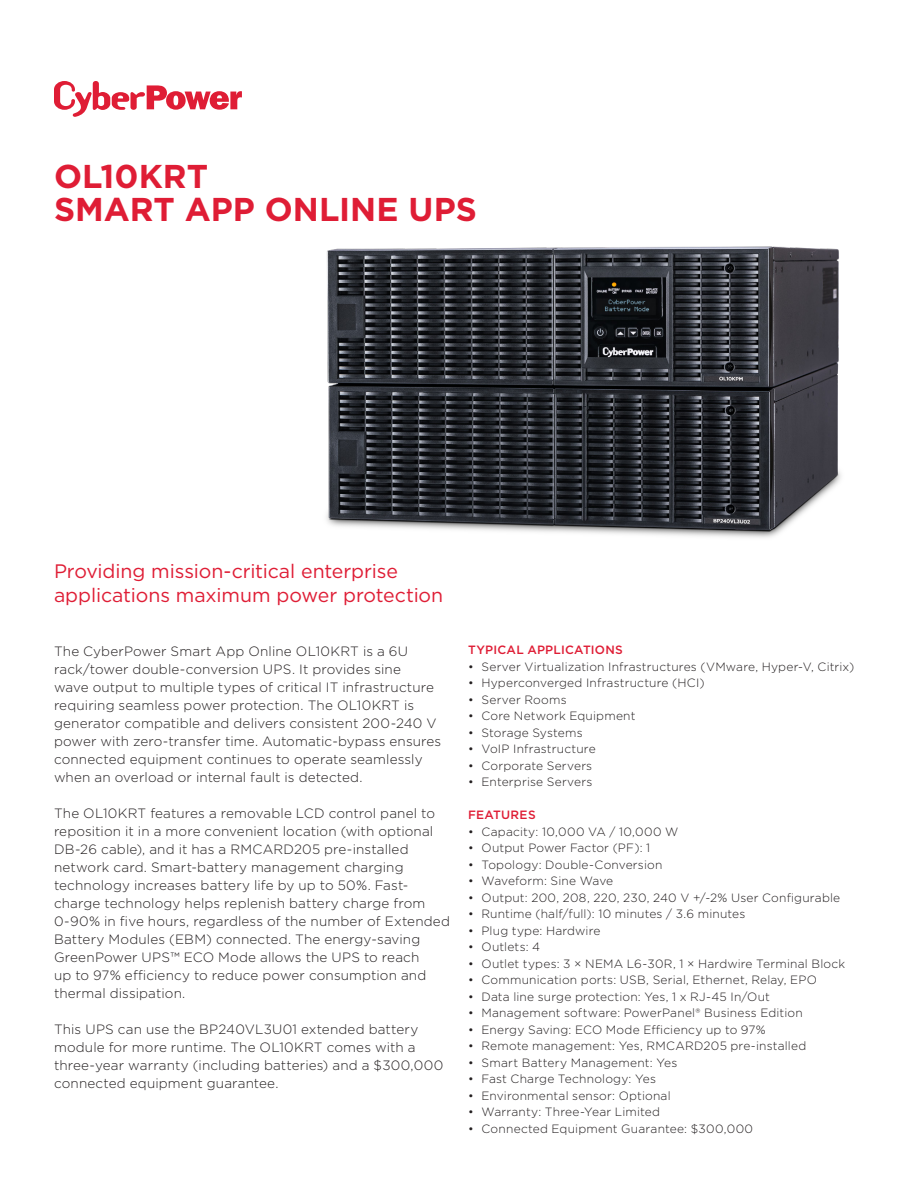
<style>
.page{position:relative;width:918px;height:1188px;background:#fff}
.page>*{position:absolute;margin:0;border:0;box-sizing:border-box;transform-origin:0 0}
.WCAG_Product_Title_Front_Page{font:700 33px "Gotham";color:#df1d35}
.TITLE_DESCRIPTION{font:19.5px/23.4px "Gotham";letter-spacing:-.005em;color:#df1d35}
.WCAG_Paragraph{font:300 13.5px/18px "Gotham";letter-spacing:.01em;color:#231f20}
.t1{font:300 12px "Gotham";letter-spacing:.015em;color:#231f20}
.WCAG_Bullet_Header{font:500 12px "Gotham";letter-spacing:.02em;color:#df1d35}
</style>
<div class="page">
<img style="left:326px;top:246px;width:515px;height:292px">
<svg style="left:54px;top:81px;width:188px;height:36px"></svg>
<p class="WCAG_Product_Title_Front_Page" style="left:54px;top:154px;width:156px">OL10KRT</p>
<p class="WCAG_Product_Title_Front_Page" style="left:54px;top:187px;width:425px">SMART APP ONLINE UPS</p>
<p class="TITLE_DESCRIPTION" style="left:54px;top:559px;width:391px">Providing mission-critical enterprise applications maximum power protection</p>
<p class="WCAG_Paragraph" style="left:54px;top:642px;width:389px">The CyberPower Smart App Online OL10KRT is a 6U rack/tower double-conversion UPS. It provides sine<br>wave output to multiple types of critical IT infrastructure requiring seamless power protection. The OL10KRT is generator compatible and delivers consistent 200-240 V power with zero-transfer time. Automatic-bypass ensures connected equipment continues to operate seamlessly when an overload or internal fault is detected.</p>
<p class="WCAG_Paragraph" style="left:54px;top:804px;width:398px">The OL10KRT features a removable LCD control panel to reposition it in a more convenient location (with optional DB-26 cable), and it has a RMCARD205 pre-installed network card. Smart-battery management charging technology increases battery life by up to 50%. Fast&shy;charge technology helps replenish battery charge from 0-90% in five hours, regardless of the number of Extended Battery Modules (EBM) connected. The energy-saving GreenPower UPS™ ECO Mode allows the UPS to reach<br>up to 97% efficiency to reduce power consumption and thermal dissipation.</p>
<p class="WCAG_Paragraph" style="left:54px;top:1020px;width:391px">This UPS can use the BP240VL3U01 extended battery module for more runtime. The OL10KRT comes with a three-year warranty (including batteries) and a $300,000 connected equipment guarantee.</p>
<p class="WCAG_Bullet_Header" style="left:468px;top:642px;width:156px">TYPICAL APPLICATIONS</p>
<p class="t1" style="left:468px;top:659px;width:388px">• Server Virtualization Infrastructures (VMware, Hyper-V, Citrix)</p>
<p class="t1" style="left:468px;top:676px;width:238px">• Hyperconverged Infrastructure (HCI)</p>
<p class="t1" style="left:468px;top:692px;width:100px">• Server Rooms</p>
<p class="t1" style="left:468px;top:709px;width:169px">• Core Network Equipment</p>
<p class="t1" style="left:468px;top:725px;width:116px">• Storage Systems</p>
<p class="t1" style="left:468px;top:742px;width:129px">• VoIP Infrastructure</p>
<p class="t1" style="left:468px;top:758px;width:126px">• Corporate Servers</p>
<p class="t1" style="left:468px;top:775px;width:126px">• Enterprise Servers</p>
<p class="WCAG_Bullet_Header" style="left:468px;top:807px;width:69px">FEATURES</p>
<p class="t1" style="left:468px;top:824px;width:212px">• Capacity: 10,000 VA / 10,000 W</p>
<p class="t1" style="left:468px;top:841px;width:184px">• Output Power Factor (PF): 1</p>
<p class="t1" style="left:468px;top:857px;width:196px">• Topology: Double-Conversion</p>
<p class="t1" style="left:468px;top:874px;width:147px">• Waveform: Sine Wave</p>
<p class="t1" style="left:468px;top:890px;width:374px">• Output: 200, 208, 220, 230, 240 V +/-2% User Configurable</p>
<p class="t1" style="left:468px;top:907px;width:279px">• Runtime (half/full): 10 minutes / 3.6 minutes</p>
<p class="t1" style="left:468px;top:923px;width:134px">• Plug type: Hardwire</p>
<p class="t1" style="left:468px;top:940px;width:74px">• Outlets: 4</p>
<p class="t1" style="left:468px;top:956px;width:379px">• Outlet types: 3 × NEMA L6-30R, 1 × Hardwire Terminal Block</p>
<p class="t1" style="left:468px;top:973px;width:350px">• Communication ports: USB, Serial, Ethernet, Relay, EPO</p>
<p class="t1" style="left:468px;top:989px;width:304px">• Data line surge protection: Yes, 1 x RJ-45 In/Out</p>
<p class="t1" style="left:468px;top:1006px;width:336px">• Management software: PowerPanel® Business Edition</p>
<p class="t1" style="left:468px;top:1022px;width:299px">• Energy Saving: ECO Mode Efficiency up to 97%</p>
<p class="t1" style="left:468px;top:1039px;width:340px">• Remote management: Yes, RMCARD205 pre-installed</p>
<p class="t1" style="left:468px;top:1055px;width:211px">• Smart Battery Management: Yes</p>
<p class="t1" style="left:468px;top:1072px;width:190px">• Fast Charge Technology: Yes</p>
<p class="t1" style="left:468px;top:1088px;width:204px">• Environmental sensor: Optional</p>
<p class="t1" style="left:468px;top:1105px;width:194px">• Warranty: Three-Year Limited</p>
<p class="t1" style="left:468px;top:1121px;width:287px">• Connected Equipment Guarantee: $300,000</p>
</div>
